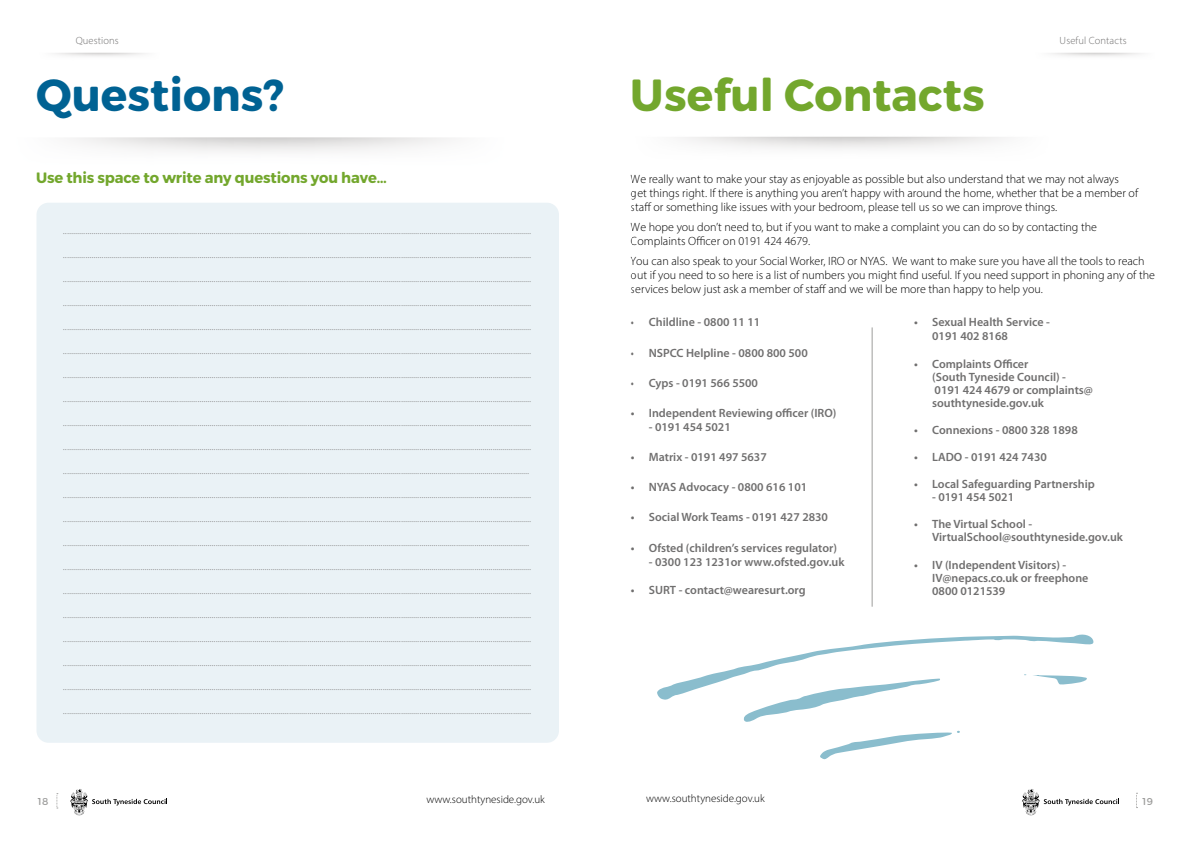
<style>
.page{position:relative;width:1191px;height:842px;background:#fff}
.page>*{position:absolute;margin:0;border:0;box-sizing:border-box;transform-origin:0 0}
.t1{font:45px "Trueno Round Bd";color:#73a72d}
.t2{font:45px "Trueno Round Bd";color:#006293}
.t3{font:15px "Trueno Round Bd";letter-spacing:-.01em;color:#73a72d}
.t4{font:300 12px/14px "Myriad Pro";color:#000}
.t5{font:600 12px/13px "Myriad Pro";color:#706f6f}
.t6{font:300 11.7px/24px "Myriad Pro";color:#878787}
.t7{font:300 11px "Myriad Pro";color:#000}
.t8{font:300 10.5px "Myriad Pro";letter-spacing:.01em;color:#706f6f}
.t9{font:10px "Trueno Round";color:#9d9d9c}
</style>
<div class="page">
<svg style="left:57px;top:793px;width:1px;height:16px"></svg>
<svg style="left:70px;top:789px;width:97px;height:26px"></svg>
<svg style="left:1136px;top:793px;width:1px;height:15px"></svg>
<svg style="left:1022px;top:789px;width:97px;height:26px"></svg>
<hr style="left:872px;top:327px;width:1px;height:280px;background:#9d9d9c">
<div style="left:36px;top:203px;width:523px;height:540px;background:#eaf2f6;border-radius:12px"></div>
<svg style="left:657px;top:634px;width:436px;height:88px"></svg>
<svg style="left:820px;top:731px;width:140px;height:29px"></svg>
<p class="t8" style="left:76px;top:34px;width:44px">Questions</p>
<h1 class="t2" style="left:36px;top:67px;width:250px">Questions?</h1>
<p class="t3" style="left:36px;top:168px;width:352px">Use this space to write any questions you have…</p>
<p class="t6" style="left:63px;top:218px;width:470px">...................................................................................................................................................................................................................................... ...................................................................................................................................................................................................................................... ...................................................................................................................................................................................................................................... ...................................................................................................................................................................................................................................... ...................................................................................................................................................................................................................................... ...................................................................................................................................................................................................................................... ...................................................................................................................................................................................................................................... ...................................................................................................................................................................................................................................... ...................................................................................................................................................................................................................................... ...................................................................................................................................................................................................................................... ..................................................................................................................................................................................................................................... ...................................................................................................................................................................................................................................... ...................................................................................................................................................................................................................................... ..................................................................................................................................................................................................................................... ...................................................................................................................................................................................................................................... ...................................................................................................................................................................................................................................... ...................................................................................................................................................................................................................................... ...................................................................................................................................................................................................................................... ...................................................................................................................................................................................................................................... ...................................................................................................................................................................................................................................... ......................................................................................................................................................................................................................................</p>
<h1 class="t1" style="left:631px;top:67px;width:355px">Useful Contacts</h1>
<p class="t8" style="left:1059px;top:34px;width:68px">Useful Contacts</p>
<p class="t4" style="left:631px;top:172px;width:509px">We really want to make your stay as enjoyable as possible but also understand that we may not always<br>get things right. If there is anything you aren’t happy with around the home, whether that be a member of staff or something like issues with your bedroom, please tell us so we can improve things.</p>
<p class="t4" style="left:631px;top:220px;width:468px">We hope you don’t need to, but if you want to make a complaint you can do so by contacting the<br>Complaints Officer on 0191 424 4679.</p>
<p class="t4" style="left:631px;top:253px;width:526px">You can also speak to your Social Worker, IRO or NYAS. We want to make sure you have all the tools to reach out if you need to so here is a list of numbers you might find useful. If you need support in phoning any of the services below just ask a member of staff and we will be more than happy to help you.</p>
<p class="t5" style="left:631px;top:316px;width:131px">• Childline - 0800 11 11</p>
<p class="t5" style="left:631px;top:346px;width:178px">• NSPCC Helpline - 0800 800 500</p>
<p class="t5" style="left:631px;top:376px;width:129px">• Cyps - 0191 566 5500</p>
<p class="t5" style="left:631px;top:406px;width:207px">• Independent Reviewing officer (IRO)</p>
<p class="t5" style="left:649px;top:420px;width:83px">- 0191 454 5021</p>
<p class="t5" style="left:631px;top:450px;width:137px">• Matrix - 0191 497 5637</p>
<p class="t5" style="left:631px;top:480px;width:178px">• NYAS Advocacy - 0800 616 101</p>
<p class="t5" style="left:631px;top:511px;width:199px">• Social Work Teams - 0191 427 2830</p>
<p class="t5" style="left:631px;top:541px;width:208px">• Ofsted (children’s services regulator)</p>
<p class="t5" style="left:649px;top:555px;width:197px">- 0300 123 1231or www.ofsted.gov.uk</p>
<p class="t5" style="left:631px;top:583px;width:176px">• SURT - contact@wearesurt.org</p>
<p class="t5" style="left:932px;top:315px;width:119px;line-height:14px;text-indent:-18px">• Sexual Health Service -<br>0191 402 8168</p>
<p class="t5" style="left:932px;top:357px;width:162px;text-indent:-18px">• Complaints Officer<br>(South Tyneside Council) -<br>0191 424 4679 or complaints@ southtyneside.gov.uk</p>
<p class="t5" style="left:914px;top:423px;width:165px">• Connexions - 0800 328 1898</p>
<p class="t5" style="left:914px;top:450px;width:134px">• LADO - 0191 424 7430</p>
<p class="t5" style="left:914px;top:477px;width:182px">• Local Safeguarding Partnership</p>
<p class="t5" style="left:932px;top:490px;width:83px">- 0191 454 5021</p>
<p class="t5" style="left:932px;top:517px;width:192px;text-indent:-18px">• The Virtual School -<br>VirtualSchool@southtyneside.gov.uk</p>
<p class="t5" style="left:932px;top:558px;width:158px;text-indent:-18px">• IV (Independent Visitors) -<br>IV@nepacs.co.uk or freephone<br>0800 0121539</p>
<p class="t9" style="left:38px;top:795px;width:12px">18</p>
<p class="t7" style="left:426px;top:792px;width:120px">www.southtyneside.gov.uk</p>
<p class="t7" style="left:646px;top:792px;width:120px">www.southtyneside.gov.uk</p>
<p class="t9" style="left:1142px;top:795px;width:12px">19</p>
</div>
